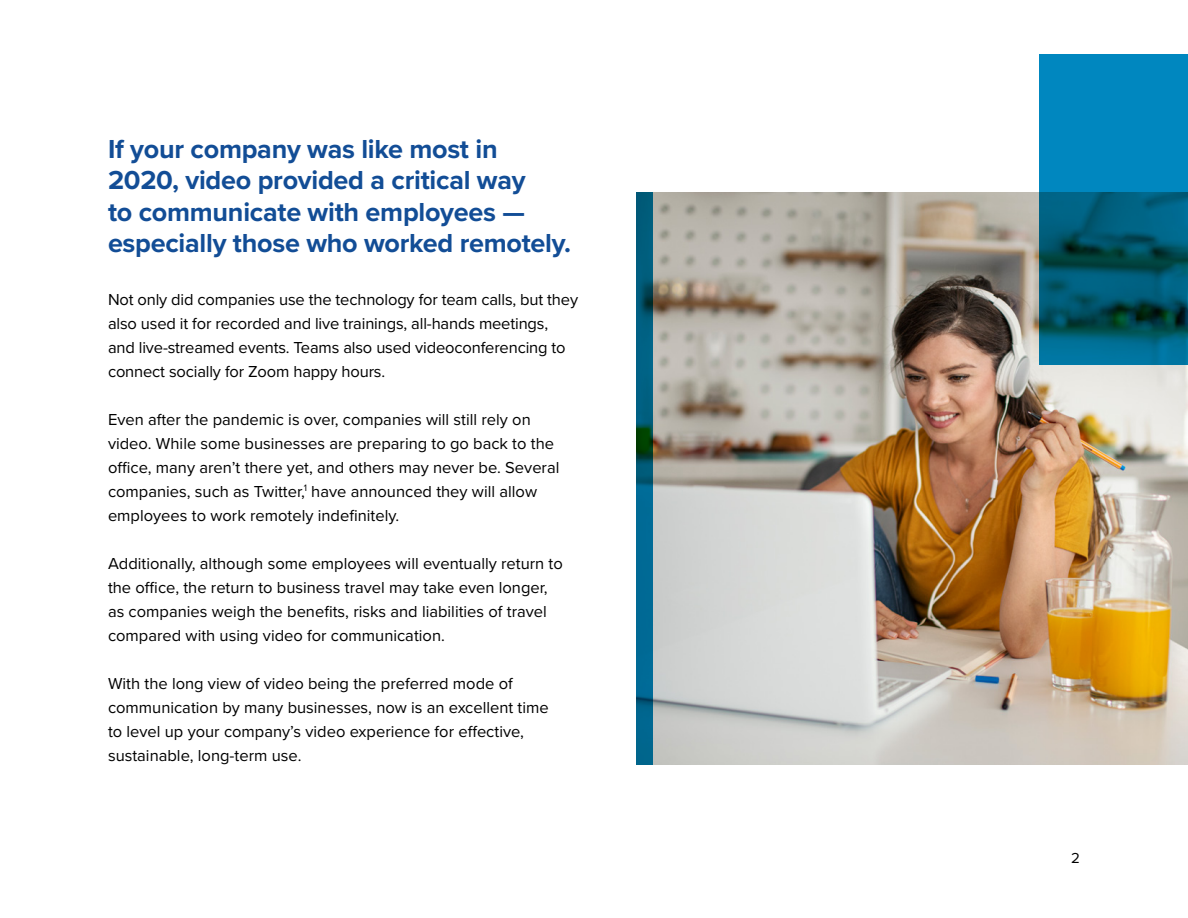
<style>
.page{position:relative;width:1188px;height:918px;background:#fff}
.page>*{position:absolute;margin:0;border:0;box-sizing:border-box;transform-origin:0 0}
.t1{font:700 27px/31.5px "Proxima Nova";letter-spacing:-.01em;color:#124d96}
.t2{font:16.5px/24px "Proxima Nova";color:#000}
.t3{font:15px "Proxima Nova";color:#000}
</style>
<div class="page">
<img style="left:652px;top:192px;width:536px;height:573px">
<svg style="left:636px;top:192px;width:16px;height:573px;background:#006080"></svg>
<svg style="left:1040px;top:54px;width:148px;height:310px;background:#006d92"></svg>
<p class="t1" style="left:108px;top:134px;width:464px">If your company was like most in 2020, video provided a critical way<br>to communicate with employees — especially those who worked remotely.</p>
<p class="t2" style="left:108px;top:288px;width:472px">Not only did companies use the technology for team calls, but they also used it for recorded and live trainings, all-hands meetings, and live-streamed events. Teams also used videoconferencing to connect socially for Zoom happy hours.</p>
<p class="t2" style="left:108px;top:408px;width:453px">Even after the pandemic is over, companies will still rely on video. While some businesses are preparing to go back to the office, many aren’t there yet, and others may never be. Several companies, such as Twitter,<sup>1</sup> have announced they will allow employees to work remotely indefinitely.</p>
<p class="t2" style="left:108px;top:552px;width:456px">Additionally, although some employees will eventually return to the office, the return to business travel may take even longer, as companies weigh the benefits, risks and liabilities of travel compared with using video for communication.</p>
<p class="t2" style="left:108px;top:672px;width:442px">With the long view of video being the preferred mode of communication by many businesses, now is an excellent time to level up your company’s video experience for effective, sustainable, long-term use.</p>
<p class="t3" style="left:1071px;top:849px;width:10px">2</p>
</div>
